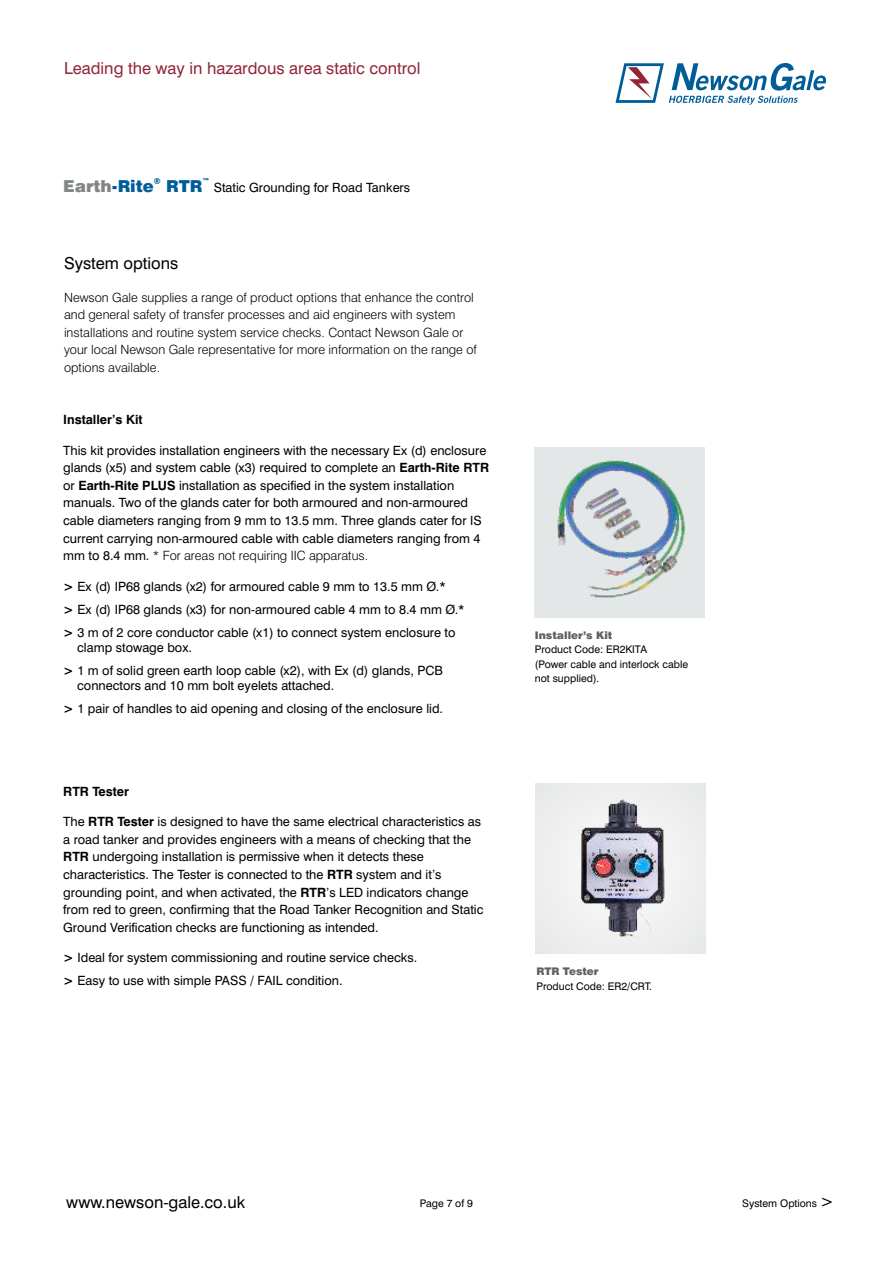
<style>
.page{position:relative;width:893px;height:1263px;background:#fff}
.page>*{position:absolute;margin:0;border:0;box-sizing:border-box;transform-origin:0 0}
.t1{font:16.5px "Swiss 721 BT";color:#922539}
.t2{font:16.5px "Swiss 721 BT";color:#000}
.t3{font:900 16.5px "Swiss 721 BT";color:#838687}
.t4{font:12.75px/17.5px "Swiss 721 BT";color:#000}
.t5{font:300 12.75px/17.5px "Swiss 721 BT";color:#000}
.t6{font:700 12.75px "Swiss 721 BT";color:#000}
.t7{font:10.5px/14.4px "Swiss 721 BT";color:#000}
.t8{font:900 10.5px "Swiss 721 BT";color:#5f6161}
.t9{font:900 8.25px "Swiss 721 BT";color:#005d98}
.s1{font-weight:900;font-size:16.5px;color:#005d98}
.s2{font-weight:700}
.s3{font-weight:300}
.s4{font-size:16.5px}
</style>
<div class="page">
<div style="left:534px;top:447px;width:170px;height:170px;background:#e4e7e8"></div>
<img style="left:557px;top:460px;width:128px;height:138px">
<div style="left:536px;top:783px;width:170px;height:170px;background:#edefef"></div>
<img style="left:581px;top:799px;width:84px;height:138px">
<svg style="left:615px;top:63px;width:212px;height:42px"></svg>
<p class="t1" style="left:64px;top:62px;width:358px">Leading the way in hazardous area static control</p>
<p class="t3" style="left:63px;top:180px;width:50px">Earth</p>
<p class="t9" style="left:154px;top:178px;width:8px">®</p>
<p class="t9" style="left:202px;top:178px;width:8px">™</p>
<p class="t4" style="left:112px;top:180px;width:300px"><span class="s1">-Rite RTR</span> Static Grounding for Road Tankers</p>
<p class="t2" style="left:64px;top:257px;width:116px">System options</p>
<p class="t5" style="left:64px;top:289px;width:414px">Newson Gale supplies a range of product options that enhance the control and general safety of transfer processes and aid engineers with system installations and routine system service checks. Contact Newson Gale or your local Newson Gale representative for more information on the range of options available.</p>
<p class="t6" style="left:63px;top:414px;width:81px">Installer’s Kit</p>
<p class="t4" style="left:63px;top:443px;width:427px">This kit provides installation engineers with the necessary Ex (d) enclosure glands (x5) and system cable (x3) required to complete an <span class="s2">Earth-Rite RTR </span>or <span class="s2">Earth-Rite PLUS</span> installation as specified in the system installation manuals. Two of the glands cater for both armoured and non-armoured cable diameters ranging from 9 mm to 13.5 mm. Three glands cater for IS current carrying non-armoured cable with cable diameters ranging from 4 mm to 8.4 mm. <span class="s3">* For areas not requiring IIC apparatus.</span></p>
<p class="t4" style="left:63px;top:576px;width:403px;line-height:23px"><span class="s2">&gt;</span> Ex (d) IP68 glands (x2) for armoured cable 9 mm to 13.5 mm Ø.*<br><span class="s2">&gt;</span> Ex (d) IP68 glands (x3) for non-armoured cable 4 mm to 8.4 mm Ø.* <span class="s2">&gt;</span> 3 m of 2 core conductor cable (x1) to connect system enclosure to</p>
<p class="t4" style="left:63px;top:637px;width:381px;line-height:23px;text-indent:14px">clamp stowage box.<br><span class="s2">&gt;</span> 1 m of solid green earth loop cable (x2), with Ex (d) glands, PCB</p>
<p class="t4" style="left:63px;top:675px;width:381px;line-height:23px;text-indent:14px">connectors and 10 mm bolt eyelets attached.<br><span class="s2">&gt;</span> 1 pair of handles to aid opening and closing of the enclosure lid.</p>
<p class="t6" style="left:63px;top:786px;width:67px">RTR Tester</p>
<p class="t4" style="left:63px;top:814px;width:422px">The <span class="s2">RTR Tester</span> is designed to have the same electrical characteristics as a road tanker and provides engineers with a means of checking that the <span class="s2">RTR</span> undergoing installation is permissive when it detects these characteristics. The Tester is connected to the <span class="s2">RTR</span> system and it’s grounding point, and when activated, the <span class="s2">RTR</span>’s LED indicators change from red to green, confirming that the Road Tanker Recognition and Static Ground Verification checks are functioning as intended.</p>
<p class="t4" style="left:63px;top:947px;width:356px;line-height:23px"><span class="s2">&gt;</span> Ideal for system commissioning and routine service checks. <span class="s2">&gt;</span> Easy to use with simple PASS / FAIL condition.</p>
<p class="t8" style="left:535px;top:631px;width:79px">Installer’s Kit</p>
<p class="t7" style="left:535px;top:643px;width:155px">Product Code: ER2KITA<br>(Power cable and interlock cable not supplied).</p>
<p class="t8" style="left:536px;top:967px;width:64px">RTR Tester</p>
<p class="t7" style="left:536px;top:980px;width:117px">Product Code: ER2/CRT.</p>
<p class="t2" style="left:66px;top:1195px;width:180px">www.newson-gale.co.uk</p>
<p class="t7" style="left:742px;top:1197px;width:93px">System Options <span class="s4">&gt;</span></p>
<p class="t7" style="left:420px;top:1197px;width:55px">Page 7 of 9</p>
</div>
